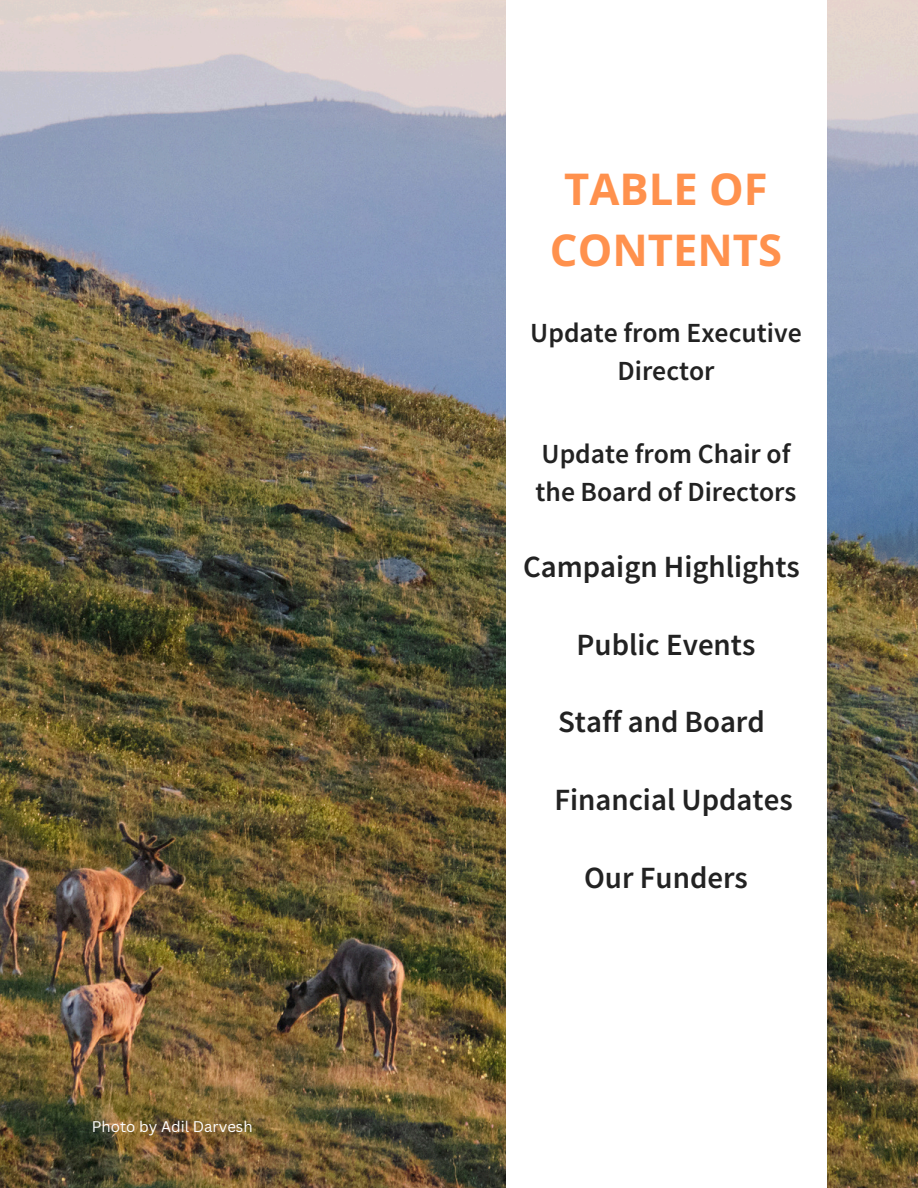
<style>
.page{position:relative;width:918px;height:1188px;background:#fff}
.page>*{position:absolute;margin:0;border:0;box-sizing:border-box;transform-origin:0 0}
.t1{font:700 43.65px/60.8px "Open Sans";color:#ff914d;text-align:center}
.t2{font:600 30.9px "Source Sans Pro";color:#222}
.t3{font:600 27.6px/38.2px "Source Sans Pro";color:#222;text-align:center}
.t4{font:15px "Canva Sans";color:#fff}
</style>
<div class="page">
<img style="left:0;top:0;width:918px;height:1188px">
<div style="left:506px;top:0;width:321px;height:1188px;background:#fff"></div>
<h2 class="t4" style="left:92px;top:1116px;width:162px">Photo by Adil Darvesh</h2>
<p class="t1" style="left:550px;top:158px;width:234px">TABLE OF<br>CONTENTS</p>
<h2 class="t3" style="left:530px;top:313px;width:273px">Update from Executive<br>Director</h2>
<h2 class="t3" style="left:536px;top:434px;width:262px;text-align:left">Update from Chair of the Board of Directors</h2>
<h3 class="t2" style="left:523px;top:547px;width:278px">Campaign Highlights</h3>
<h2 class="t2" style="left:577px;top:625px;width:180px">Public Events</h2>
<h1 class="t2" style="left:558px;top:702px;width:208px">Staff and Board</h1>
<h3 class="t2" style="left:554px;top:780px;width:240px">Financial Updates</h3>
<h2 class="t2" style="left:584px;top:858px;width:165px">Our Funders</h2>
</div>
